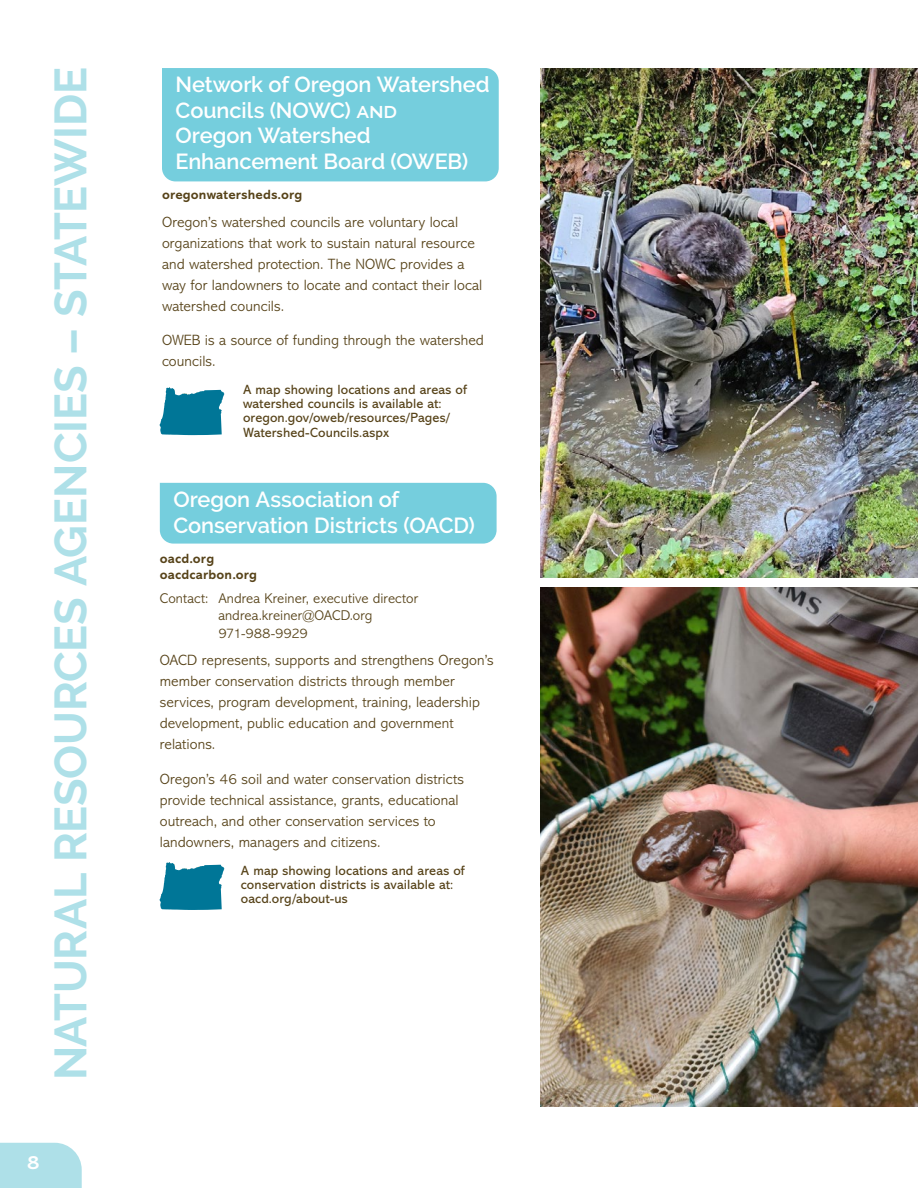
<style>
.page{position:relative;width:918px;height:1188px;background:#fff}
.page>*{position:absolute;margin:0;border:0;box-sizing:border-box;transform-origin:0 0}
.t1{font:700 45px "Raleway";letter-spacing:-.005em;color:#aee0e8}
.t2{font:600 21.75px/25.5px "Raleway";color:#fff}
.t3{font:700 19.5px "Abadi MT Std";color:#fff}
.t4{font:300 15px/21px "Abadi MT Std";letter-spacing:.005em;color:#574319}
.t5{font:300 14.25px/17.2px "Abadi MT Std";letter-spacing:.005em;color:#574319}
.t6{font:13.5px/14.2px "Abadi MT Std";letter-spacing:.01em;color:#574319}
.t7{font:700 13.5px/16.5px "Abadi MT Std";letter-spacing:.01em;color:#574319}
</style>
<div class="page">
<div style="left:160px;top:483px;width:337px;height:61px;background:#75cedd"></div>
<div style="left:162px;top:68px;width:337px;height:113px;background:#75cedd"></div>
<svg style="left:159px;top:387px;width:65px;height:48px"></svg>
<svg style="left:159px;top:862px;width:65px;height:48px"></svg>
<img style="left:540px;top:68px;width:378px;height:510px">
<img style="left:540px;top:588px;width:378px;height:519px">
<div style="left:0;top:1143px;width:82px;height:45px;background:#aee0e8"></div>
<h1 class="t1" style="left:45px;top:1080px;width:1015px;rotate:-90deg">NATURAL RESOURCES AGENCIES – STATEWIDE</h1>
<h3 class="t3" style="left:27px;top:1151px;width:14px">8</h3>
<h2 class="t2" style="left:176px;top:72px;width:316px">Network of Oregon Watershed<br>Councils (NOWC) and<br>Oregon Watershed<br>Enhancement Board (OWEB)</h2>
<p class="t7" style="left:162px;top:186px;width:142px">oregonwatersheds.org</p>
<p class="t4" style="left:162px;top:211px;width:322px">Oregon’s watershed councils are voluntary local organizations that work to sustain natural resource and watershed protection. The NOWC provides a way for landowners to locate and contact their local watershed councils.</p>
<p class="t4" style="left:162px;top:330px;width:323px">OWEB is a source of funding through the watershed councils.</p>
<p class="t6" style="left:243px;top:382px;width:225px">A map showing locations and areas of watershed councils is available at: oregon.gov/oweb/resources/Pages/ Watershed-Councils.aspx</p>
<h2 class="t2" style="left:173px;top:487px;width:303px">Oregon Association of<br>Conservation Districts (OACD)</h2>
<p class="t7" style="left:160px;top:550px;width:99px">oacd.org oacdcarbon.org</p>
<p class="t5" style="left:218px;top:590px;width:201px;text-indent:-58px">Contact: Andrea Kreiner, executive director andrea.kreiner@OACD.org<br>971-988-9929</p>
<p class="t4" style="left:160px;top:650px;width:336px">OACD represents, supports and strengthens Oregon’s member conservation districts through member services, program development, training, leadership development, public education and government relations.</p>
<p class="t4" style="left:160px;top:769px;width:306px">Oregon’s 46 soil and water conservation districts provide technical assistance, grants, educational outreach, and other conservation services to landowners, managers and citizens.</p>
<p class="t6" style="left:241px;top:863px;width:225px">A map showing locations and areas of conservation districts is available at: oacd.org/about-us</p>
</div>
